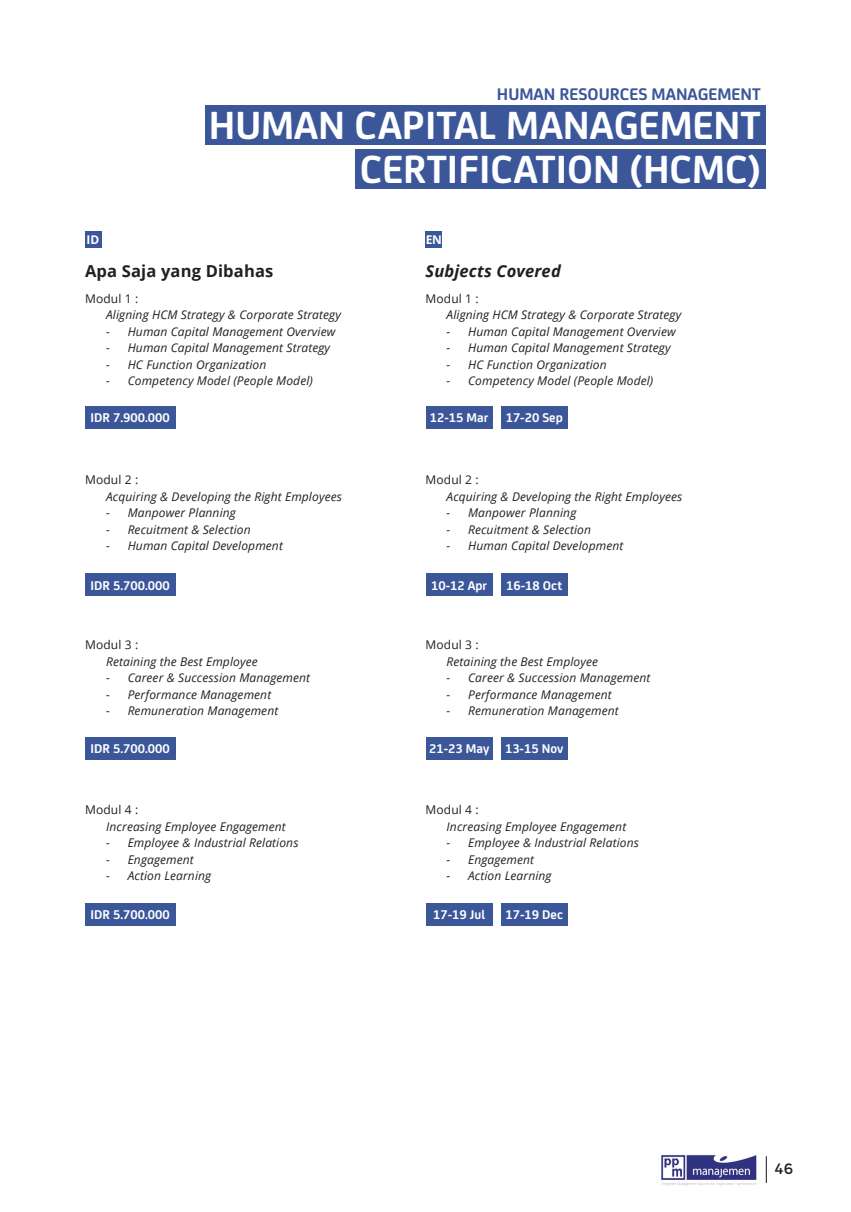
<style>
.page{position:relative;width:851px;height:1212px;background:#fff}
.page>*{position:absolute;margin:0;border:0;box-sizing:border-box;transform-origin:0 0}
.t1{font:700 42px/43.5px "FS Joey";color:#fff;text-align:right}
.t2{font:700 18px "FS Joey";color:#3b579a}
.t3{font:700 16.5px "Open Sans";letter-spacing:.01em;color:#231f20}
.t4{font:italic 700 16.5px "Open Sans";letter-spacing:.01em;color:#231f20}
.t5{font:500 15px "Andes";color:#231f20}
.t6{font:700 13.5px "FS Joey";color:#fff}
.t7{font:italic 12px "Open Sans";letter-spacing:.01em;color:#231f20}
.t8{font:12px "Open Sans";letter-spacing:.01em;color:#231f20}
.t9{font:700 12px "Open Sans";color:#fff}
</style>
<div class="page">
<svg style="left:765px;top:1156px;width:1px;height:27px"></svg>
<img style="left:661px;top:1154px;width:96px;height:31px">
<div style="left:205px;top:105px;width:560px;height:40px;background:#3b579a"></div>
<div style="left:355px;top:149px;width:410px;height:40px;background:#3b579a"></div>
<div style="left:85px;top:231px;width:16px;height:17px;background:#3b579a"></div>
<div style="left:425px;top:231px;width:17px;height:17px;background:#3b579a"></div>
<div style="left:85px;top:406px;width:90px;height:23px;background:#3b579a"></div>
<div style="left:426px;top:406px;width:66px;height:23px;background:#3b579a"></div>
<div style="left:501px;top:406px;width:66px;height:23px;background:#3b579a"></div>
<div style="left:85px;top:573px;width:90px;height:23px;background:#3b579a"></div>
<div style="left:426px;top:573px;width:66px;height:23px;background:#3b579a"></div>
<div style="left:501px;top:573px;width:66px;height:23px;background:#3b579a"></div>
<div style="left:85px;top:737px;width:90px;height:22px;background:#3b579a"></div>
<div style="left:426px;top:737px;width:66px;height:22px;background:#3b579a"></div>
<div style="left:501px;top:737px;width:66px;height:22px;background:#3b579a"></div>
<div style="left:85px;top:903px;width:90px;height:23px;background:#3b579a"></div>
<div style="left:426px;top:903px;width:66px;height:23px;background:#3b579a"></div>
<div style="left:501px;top:903px;width:66px;height:23px;background:#3b579a"></div>
<h2 class="t2" style="left:497px;top:80px;width:265px">HUMAN RESOURCES MANAGEMENT</h2>
<h1 class="t1" style="left:209px;top:101px;width:553px">HUMAN CAPITAL MANAGEMENT<br>CERTIFICATION (HCMC)</h1>
<p class="t9" style="left:86px;top:231px;width:14px">ID</p>
<p class="t9" style="left:426px;top:231px;width:18px">EN</p>
<h3 class="t3" style="left:85px;top:259px;width:190px">Apa Saja yang Dibahas</h3>
<h3 class="t4" style="left:425px;top:259px;width:137px">Subjects Covered</h3>
<p class="t8" style="left:85px;top:290px;width:55px">Modul 1 :</p>
<p class="t7" style="left:106px;top:307px;width:236px">Aligning HCM Strategy &amp; Corporate Strategy</p>
<p class="t7" style="left:106px;top:323px;width:231px">- Human Capital Management Overview</p>
<p class="t7" style="left:106px;top:340px;width:225px">- Human Capital Management Strategy</p>
<p class="t7" style="left:106px;top:356px;width:162px">- HC Function Organization</p>
<p class="t7" style="left:106px;top:373px;width:208px">- Competency Model (People Model)</p>
<p class="t8" style="left:425px;top:290px;width:55px">Modul 1 :</p>
<p class="t7" style="left:446px;top:307px;width:236px">Aligning HCM Strategy &amp; Corporate Strategy</p>
<p class="t7" style="left:446px;top:323px;width:231px">- Human Capital Management Overview</p>
<p class="t7" style="left:446px;top:340px;width:225px">- Human Capital Management Strategy</p>
<p class="t7" style="left:446px;top:356px;width:162px">- HC Function Organization</p>
<p class="t7" style="left:446px;top:373px;width:208px">- Competency Model (People Model)</p>
<p class="t6" style="left:90px;top:408px;width:81px">IDR 7.900.000</p>
<p class="t6" style="left:430px;top:408px;width:60px">12-15 Mar</p>
<p class="t6" style="left:505px;top:408px;width:59px">17-20 Sep</p>
<p class="t8" style="left:85px;top:472px;width:55px">Modul 2 :</p>
<p class="t7" style="left:106px;top:488px;width:237px">Acquiring &amp; Developing the Right Employees</p>
<p class="t7" style="left:106px;top:505px;width:131px">- Manpower Planning</p>
<p class="t7" style="left:106px;top:521px;width:146px">- Recuitment &amp; Selection</p>
<p class="t7" style="left:106px;top:538px;width:178px">- Human Capital Development</p>
<p class="t8" style="left:425px;top:472px;width:55px">Modul 2 :</p>
<p class="t7" style="left:446px;top:488px;width:237px">Acquiring &amp; Developing the Right Employees</p>
<p class="t7" style="left:446px;top:505px;width:131px">- Manpower Planning</p>
<p class="t7" style="left:446px;top:521px;width:146px">- Recuitment &amp; Selection</p>
<p class="t7" style="left:446px;top:538px;width:178px">- Human Capital Development</p>
<p class="t6" style="left:90px;top:575px;width:81px">IDR 5.700.000</p>
<p class="t6" style="left:431px;top:575px;width:58px">10-12 Apr</p>
<p class="t6" style="left:506px;top:575px;width:58px">16-18 Oct</p>
<p class="t8" style="left:85px;top:637px;width:55px">Modul 3 :</p>
<p class="t7" style="left:106px;top:653px;width:153px">Retaining the Best Employee</p>
<p class="t7" style="left:106px;top:670px;width:205px">- Career &amp; Succession Management</p>
<p class="t7" style="left:106px;top:686px;width:166px">- Performance Management</p>
<p class="t7" style="left:106px;top:703px;width:174px">- Remuneration Management</p>
<p class="t8" style="left:425px;top:637px;width:55px">Modul 3 :</p>
<p class="t7" style="left:446px;top:653px;width:153px">Retaining the Best Employee</p>
<p class="t7" style="left:446px;top:670px;width:205px">- Career &amp; Succession Management</p>
<p class="t7" style="left:446px;top:686px;width:166px">- Performance Management</p>
<p class="t7" style="left:446px;top:703px;width:174px">- Remuneration Management</p>
<p class="t6" style="left:90px;top:738px;width:81px">IDR 5.700.000</p>
<p class="t6" style="left:429px;top:738px;width:136px">21-23 May 13-15 Nov</p>
<p class="t8" style="left:85px;top:802px;width:55px">Modul 4 :</p>
<p class="t7" style="left:106px;top:818px;width:181px">Increasing Employee Engagement</p>
<p class="t7" style="left:106px;top:835px;width:194px">- Employee &amp; Industrial Relations</p>
<p class="t7" style="left:106px;top:851px;width:89px">- Engagement</p>
<p class="t7" style="left:106px;top:868px;width:106px">- Action Learning</p>
<p class="t8" style="left:425px;top:802px;width:55px">Modul 4 :</p>
<p class="t7" style="left:446px;top:818px;width:181px">Increasing Employee Engagement</p>
<p class="t7" style="left:446px;top:835px;width:194px">- Employee &amp; Industrial Relations</p>
<p class="t7" style="left:446px;top:851px;width:89px">- Engagement</p>
<p class="t7" style="left:446px;top:868px;width:106px">- Action Learning</p>
<p class="t6" style="left:90px;top:905px;width:81px">IDR 5.700.000</p>
<p class="t6" style="left:433px;top:905px;width:54px">17-19 Jul</p>
<p class="t6" style="left:505px;top:905px;width:59px">17-19 Dec</p>
<p class="t5" style="left:774px;top:1159px;width:20px">46</p>
</div>
